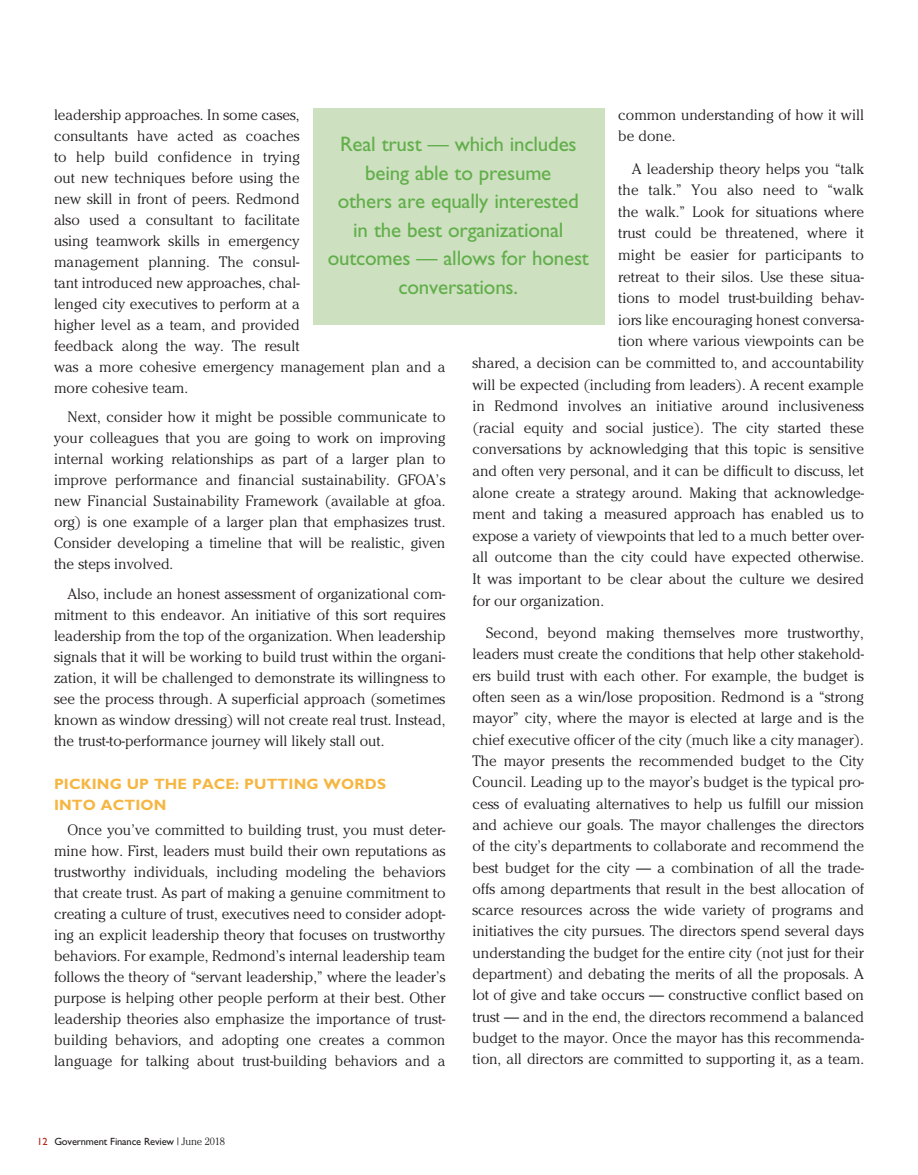
<style>
.page{position:relative;width:918px;height:1175px;background:#fff}
.page>*{position:absolute;margin:0;border:0;box-sizing:border-box;transform-origin:0 0}
.t1{font:21px/28.5px "Gill Sans";letter-spacing:-.01em;color:#61ae4a;text-align:center}
.t2{font:300 15px/21px "Cheltenham";color:#231f20;text-align:justify}
.t3{font:700 15px/21px "Gill Sans";letter-spacing:.01em;color:#f6b642}
.t4{font:10.5px "Gill Sans";letter-spacing:-.015em;color:#231f20}
.s1{color:#b32317}
.s2{font-family:"Cheltenham";font-weight:300}
</style>
<div class="page">
<div style="left:313px;top:108px;width:292px;height:216px;background:#cde0c0"></div>
<p class="t2" style="left:618px;top:104px;width:247px">common understanding of how it will be done.</p>
<p class="t2" style="left:632px;top:158px;width:234px">A leadership theory helps you “talk</p>
<p class="t2" style="left:618px;top:179px;width:247px">the talk.” You also need to “walk</p>
<p class="t2" style="left:618px;top:201px;width:247px">the walk.” Look for situations where</p>
<p class="t2" style="left:618px;top:222px;width:247px">trust could be threatened, where it</p>
<p class="t2" style="left:618px;top:244px;width:247px">might be easier for participants to</p>
<p class="t2" style="left:618px;top:266px;width:247px">retreat to their silos. Use these situa-</p>
<p class="t2" style="left:618px;top:287px;width:247px">tions to model trust-building behav-</p>
<p class="t2" style="left:618px;top:309px;width:247px">iors like encouraging honest conversa-</p>
<p class="t2" style="left:618px;top:330px;width:247px">tion where various viewpoints can be</p>
<p class="t2" style="left:472px;top:352px;width:393px">shared, a decision can be committed to, and accountability</p>
<p class="t2" style="left:472px;top:374px;width:393px">will be expected (including from leaders). A recent example</p>
<p class="t2" style="left:472px;top:395px;width:393px">in Redmond involves an initiative around inclusiveness</p>
<p class="t2" style="left:472px;top:417px;width:393px">(racial equity and social justice). The city started these</p>
<p class="t2" style="left:472px;top:438px;width:393px">conversations by acknowledging that this topic is sensitive</p>
<p class="t2" style="left:472px;top:460px;width:393px">and often very personal, and it can be difficult to discuss, let</p>
<p class="t2" style="left:472px;top:482px;width:393px">alone create a strategy around. Making that acknowledge-</p>
<p class="t2" style="left:472px;top:503px;width:393px">ment and taking a measured approach has enabled us to</p>
<p class="t2" style="left:472px;top:525px;width:393px">expose a variety of viewpoints that led to a much better over-</p>
<p class="t2" style="left:472px;top:546px;width:393px">all outcome than the city could have expected otherwise.</p>
<p class="t2" style="left:472px;top:568px;width:393px">It was important to be clear about the culture we desired</p>
<p class="t2" style="left:472px;top:590px;width:133px">for our organization.</p>
<p class="t2" style="left:472px;top:622px;width:393px;text-indent:14px">Second, beyond making themselves more trustworthy, leaders must create the conditions that help other stakehold&shy;ers build trust with each other. For example, the budget is often seen as a win/lose proposition. Redmond is a “strong mayor” city, where the mayor is elected at large and is the chief executive officer of the city (much like a city manager).<br>The mayor presents the recommended budget to the City Council. Leading up to the mayor’s budget is the typical pro&shy;cess of evaluating alternatives to help us fulfill our mission and achieve our goals. The mayor challenges the directors of the city’s departments to collaborate and recommend the best budget for the city — a combination of all the trade&shy;offs among departments that result in the best allocation of scarce resources across the wide variety of programs and initiatives the city pursues. The directors spend several days understanding the budget for the entire city (not just for their department) and debating the merits of all the proposals. A lot of give and take occurs — constructive conflict based on trust — and in the end, the directors recommend a balanced budget to the mayor. Once the mayor has this recommenda&shy;tion, all directors are committed to supporting it, as a team.</p>
<p class="t2" style="left:54px;top:104px;width:393px;text-align:left">leadership approaches. In some cases,<br>consultants have acted as coaches<br>to help build confidence in trying<br>out new techniques before using the<br>new skill in front of peers. Redmond<br>also used a consultant to facilitate<br>using teamwork skills in emergency<br>management planning. The consul-<br>tant introduced new approaches, chal-<br>lenged city executives to perform at a<br>higher level as a team, and provided<br>feedback along the way. The result<br>was a more cohesive emergency management plan and a more cohesive team.</p>
<p class="t2" style="left:54px;top:406px;width:393px;text-indent:14px">Next, consider how it might be possible communicate to your colleagues that you are going to work on improving internal working relationships as part of a larger plan to improve performance and financial sustainability. GFOA’s new Financial Sustainability Framework (available at gfoa. org) is one example of a larger plan that emphasizes trust.<br>Consider developing a timeline that will be realistic, given the steps involved.</p>
<p class="t2" style="left:54px;top:583px;width:393px;text-indent:14px">Also, include an honest assessment of organizational com&shy;mitment to this endeavor. An initiative of this sort requires leadership from the top of the organization. When leadership signals that it will be working to build trust within the organi&shy;zation, it will be challenged to demonstrate its willingness to see the process through. A superficial approach (sometimes known as window dressing) will not create real trust. Instead, the trust-to-performance journey will likely stall out.</p>
<p class="t3" style="left:54px;top:773px;width:334px">PICKING UP THE PACE: PUTTING WORDS<br>INTO ACTION</p>
<p class="t2" style="left:54px;top:819px;width:393px;text-indent:14px">Once you’ve committed to building trust, you must deter&shy;mine how. First, leaders must build their own reputations as trustworthy individuals, including modeling the behaviors that create trust. As part of making a genuine commitment to creating a culture of trust, executives need to consider adopt&shy;ing an explicit leadership theory that focuses on trustworthy behaviors. For example, Redmond’s internal leadership team follows the theory of “servant leadership,” where the leader’s purpose is helping other people perform at their best. Other leadership theories also emphasize the importance of trust&shy;building behaviors, and adopting one creates a common language for talking about trust-building behaviors and a</p>
<h1 class="t1" style="left:328px;top:130px;width:263px">Real trust — which includes being able to presume<br>others are equally interested in the best organizational outcomes — allows for honest conversations.</h1>
<p class="t4" style="left:37px;top:1135px;width:189px"><span class="s1">12</span> Government Finance Review <span class="s2">| June 2018</span></p>
</div>
